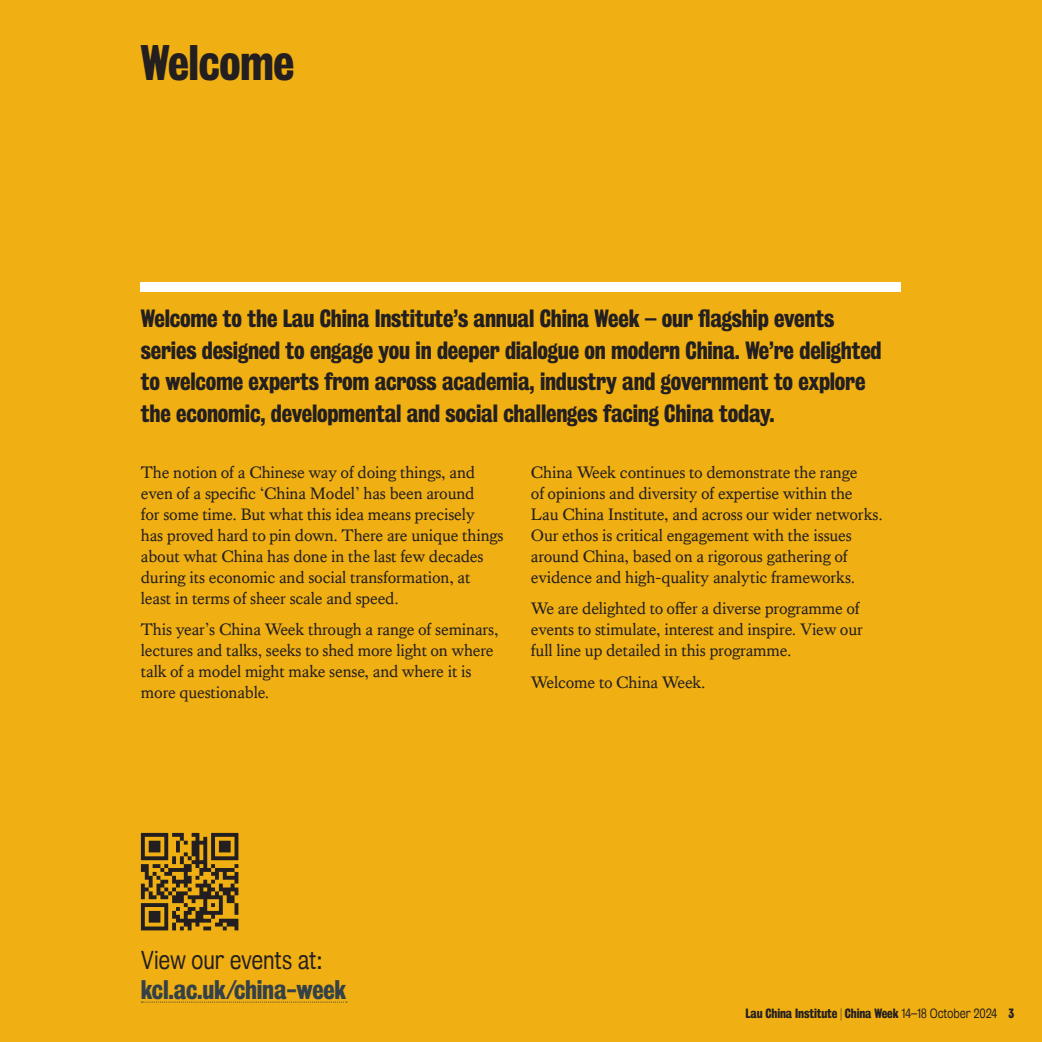
<style>
.page{position:relative;width:1042px;height:1042px;background:#f0af13}
.page>*{position:absolute;margin:0;border:0;box-sizing:border-box;transform-origin:0 0}
.Page_title{font:45.5px "Kings Bureau Grot Three Seven";letter-spacing:-.01em;color:#231f20}
.KCL_-_indent_-_body_text_9_5_12_KC_-_ind{font:24.5px "Kings Bureau Grot Three Seven";letter-spacing:-.01em;color:#344146}
.KCL_-_indent_-_body_text_9_5_12_KC_-_ind-2{font:23.62px "Kings Bureau Grot Five One";letter-spacing:-.01em;color:#231f20}
.KCL_-_half_line_-_body_text_9_5_12_KC_-_{font:22.75px/31.5px "Kings Bureau Grot Three Seven";letter-spacing:-.01em;color:#231f20}
.KCL_-_half_line_-_body_text_9_5_12_KC_-_-2{font:17.15px/21px "Kings Caslon Text";letter-spacing:-.01em;color:#231f20}
.t1{font:12.25px "Kings Bureau Grot Three Seven";letter-spacing:-.01em;color:#231f20}
.s1{font-family:"Kings Bureau Grot Five One"}
</style>
<div class="page">
<div style="left:141px;top:282px;width:760px;height:10px;background:#fff"></div>
<svg style="left:141px;top:1001px;width:206px;height:1px"></svg>
<svg style="left:141px;top:833px;width:97px;height:97px"></svg>
<p class="Page_title" style="left:141px;top:36px;width:155px">Welcome</p>
<p class="KCL_-_half_line_-_body_text_9_5_12_KC_-_" style="left:141px;top:303px;width:742px">Welcome to the Lau China Institute’s annual China Week – our flagship events series designed to engage you in deeper dialogue on modern China. We’re delighted to welcome experts from across academia, industry and government to explore the economic, developmental and social challenges facing China today.</p>
<p class="KCL_-_half_line_-_body_text_9_5_12_KC_-_-2" style="left:141px;top:461px;width:364px">The notion of a Chinese way of doing things, and even of a specific ‘China Model’ has been around<br>for some time. But what this idea means precisely<br>has proved hard to pin down. There are unique things about what China has done in the last few decades during its economic and social transformation, at least in terms of sheer scale and speed.</p>
<p class="KCL_-_half_line_-_body_text_9_5_12_KC_-_-2" style="left:141px;top:619px;width:359px">This year’s China Week through a range of seminars, lectures and talks, seeks to shed more light on where talk of a model might make sense, and where it is more questionable.</p>
<p class="KCL_-_half_line_-_body_text_9_5_12_KC_-_-2" style="left:531px;top:461px;width:353px">China Week continues to demonstrate the range<br>of opinions and diversity of expertise within the Lau China Institute, and across our wider networks.<br>Our ethos is critical engagement with the issues around China, based on a rigorous gathering of evidence and high-quality analytic frameworks.</p>
<p class="KCL_-_half_line_-_body_text_9_5_12_KC_-_-2" style="left:531px;top:598px;width:334px">We are delighted to offer a diverse programme of events to stimulate, interest and inspire. View our full line up detailed in this programme.</p>
<p class="KCL_-_half_line_-_body_text_9_5_12_KC_-_-2" style="left:531px;top:671px;width:176px">Welcome to China Week.</p>
<p class="KCL_-_indent_-_body_text_9_5_12_KC_-_ind-2" style="left:141px;top:947px;width:183px">View our events at:</p>
<p class="KCL_-_indent_-_body_text_9_5_12_KC_-_ind" style="left:141px;top:975px;width:207px">kcl.ac.uk/china-week</p>
<p class="t1" style="left:745px;top:1006px;width:270px">Lau China Institute <span class="s1">|</span> China Week <span class="s1">14–18 October 2024</span> 3</p>
</div>
